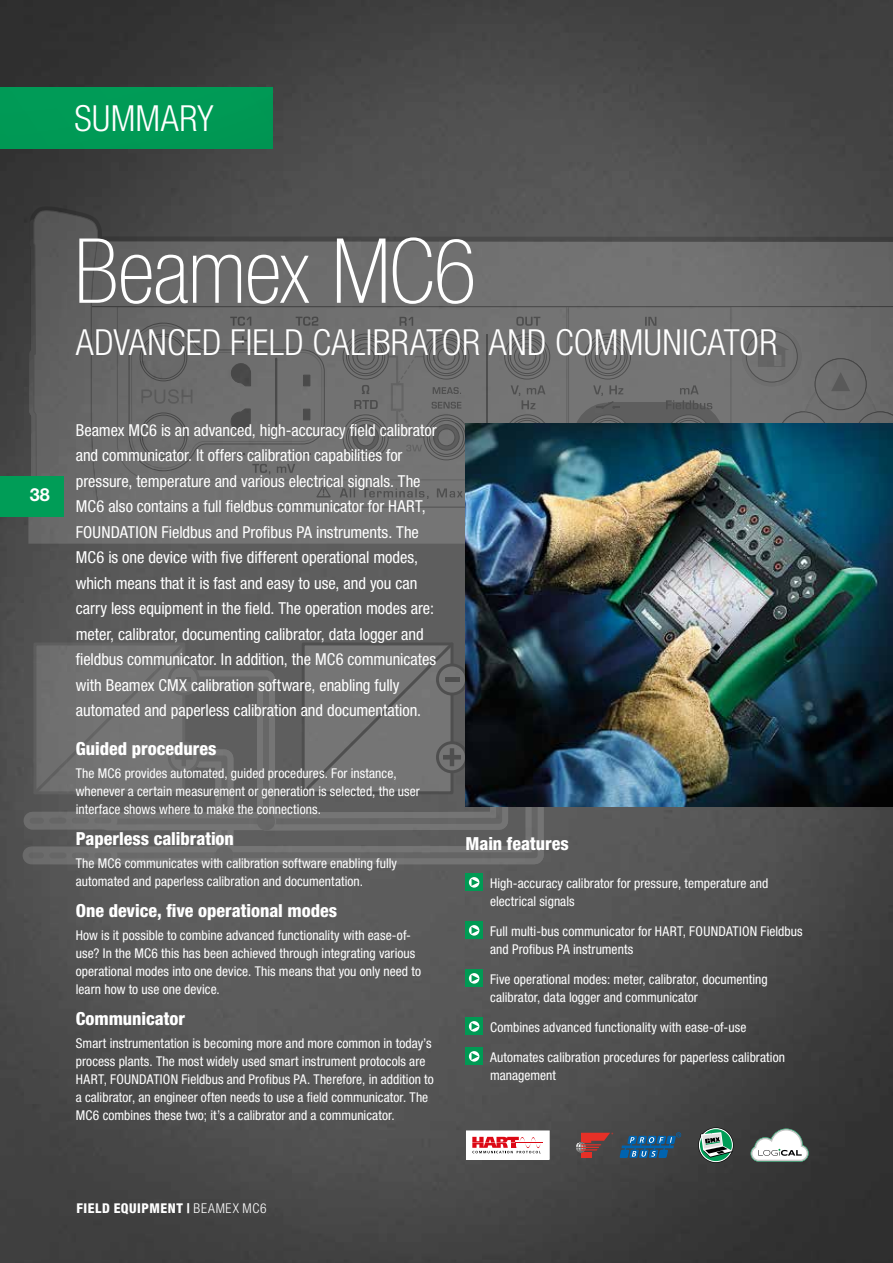
<style>
.page{position:relative;width:893px;height:1263px;background:#fff}
.page>*{position:absolute;margin:0;border:0;box-sizing:border-box;transform-origin:0 0}
.t1{font:100 condensed 90px "Helvetica Neue LT Pro";letter-spacing:-.01em;color:#fff}
.t2{font:300 condensed 36px "Helvetica Neue LT Pro";letter-spacing:.005em;color:#fff}
.t3{font:800 condensed 18px "Helvetica Neue LT Std";color:#fff}
.t4{font:700 18px "Helvetica Neue LT Std";color:#fff}
.t5{font:condensed 16.5px/25.5px "Helvetica Neue LT Std";letter-spacing:-.005em;color:#fff}
.t6{font:condensed 13.5px/18px "Helvetica Neue LT Std";letter-spacing:.005em;color:#fff}
.t7{font:800 condensed 13.5px "Helvetica Neue LT Std";letter-spacing:.04em;color:#fff}
.s1{font-weight:300}
</style>
<div class="page">
<img style="left:0;top:0;width:893px;height:1263px">
<div style="left:131px;top:544px;width:192px;height:321px;background:#5c5c5c"></div>
<svg style="left:21px;top:210px;width:872px;height:334px"></svg>
<svg style="left:182px;top:861px;width:371px;height:4px"></svg>
<div style="left:108px;top:846px;width:116px;height:18px;background:#757575"></div>
<div style="left:32px;top:846px;width:76px;height:18px;background:#707070"></div>
<div style="left:215px;top:846px;width:19px;height:18px;background:#676767;border-radius:50%"></div>
<svg style="left:31px;top:640px;width:862px;height:221px"></svg>
<div style="left:0;top:87px;width:273px;height:61px;background:#009a56"></div>
<img style="left:466px;top:424px;width:427px;height:383px">
<div style="left:466px;top:874px;width:17px;height:17px;background:#009a54"></div>
<svg style="left:469px;top:877px;width:10px;height:11px"></svg>
<div style="left:466px;top:922px;width:17px;height:17px;background:#009a54"></div>
<svg style="left:469px;top:925px;width:10px;height:11px"></svg>
<div style="left:466px;top:970px;width:17px;height:17px;background:#009a54"></div>
<svg style="left:469px;top:973px;width:10px;height:11px"></svg>
<div style="left:466px;top:1018px;width:17px;height:17px;background:#009a54"></div>
<svg style="left:469px;top:1021px;width:10px;height:11px"></svg>
<div style="left:466px;top:1048px;width:17px;height:17px;background:#009a54"></div>
<svg style="left:469px;top:1051px;width:10px;height:11px"></svg>
<div style="left:581px;top:1152px;width:10px;height:5px;background:#e63027"></div>
<svg style="left:576px;top:1133px;width:37px;height:19px"></svg>
<svg style="left:619px;top:1132px;width:62px;height:26px"></svg>
<div style="left:466px;top:1131px;width:83px;height:28px;background:#fff"></div>
<svg style="left:472px;top:1137px;width:71px;height:16px"></svg>
<svg style="left:699px;top:1128px;width:34px;height:34px"></svg>
<div style="left:699px;top:1129px;width:33px;height:32px;background:#009d57;border-radius:50%"></div>
<div style="left:699px;top:1128px;width:34px;height:34px;border:1px solid #fff;border-radius:50%"></div>
<svg style="left:700px;top:1132px;width:32px;height:26px"></svg>
<svg style="left:751px;top:1128px;width:58px;height:34px"></svg>
<div style="left:0;top:476px;width:64px;height:40px;background:#009d57"></div>
<h2 class="t2" style="left:75px;top:98px;width:140px">SUMMARY</h2>
<h1 class="t1" style="left:74px;top:222px;width:404px">Beamex MC6</h1>
<h2 class="t2" style="left:76px;top:322px;width:703px">ADVANCED FIELD CALIBRATOR AND COMMUNICATOR</h2>
<h3 class="t4" style="left:30px;top:483px;width:21px">38</h3>
<p class="t5" style="left:76px;top:417px;width:362px">Beamex MC6 is an advanced, high-accuracy field calibrator and communicator. It offers calibration capabilities for pressure, temperature and various electrical signals. The MC6 also contains a full fieldbus communicator for HART, FOUNDATION Fieldbus and Profibus PA instruments. The MC6 is one device with five different operational modes, which means that it is fast and easy to use, and you can carry less equipment in the field. The operation modes are: meter, calibrator, documenting calibrator, data logger and fieldbus communicator. In addition, the MC6 communicates with Beamex CMX calibration software, enabling fully automated and paperless calibration and documentation.</p>
<h3 class="t3" style="left:76px;top:738px;width:142px">Guided procedures</h3>
<p class="t6" style="left:76px;top:764px;width:346px">The MC6 provides automated, guided procedures. For instance, whenever a certain measurement or generation is selected, the user interface shows where to make the connections.</p>
<h3 class="t3" style="left:76px;top:828px;width:160px">Paperless calibration</h3>
<p class="t6" style="left:76px;top:854px;width:323px">The MC6 communicates with calibration software enabling fully automated and paperless calibration and documentation.</p>
<h3 class="t3" style="left:76px;top:900px;width:263px">One device, five operational modes</h3>
<p class="t6" style="left:76px;top:926px;width:347px">How is it possible to combine advanced functionality with ease-of&shy;use? In the MC6 this has been achieved through integrating various operational modes into one device. This means that you only need to learn how to use one device.</p>
<h3 class="t3" style="left:76px;top:1008px;width:111px">Communicator</h3>
<p class="t6" style="left:76px;top:1034px;width:360px">Smart instrumentation is becoming more and more common in today’s process plants. The most widely used smart instrument protocols are HART, FOUNDATION Fieldbus and Profibus PA. Therefore, in addition to a calibrator, an engineer often needs to use a field communicator. The MC6 combines these two; it’s a calibrator and a communicator.</p>
<h3 class="t3" style="left:466px;top:833px;width:105px">Main features</h3>
<p class="t6" style="left:490px;top:874px;width:280px">High-accuracy calibrator for pressure, temperature and electrical signals</p>
<p class="t6" style="left:490px;top:922px;width:314px">Full multi-bus communicator for HART, FOUNDATION Fieldbus and Profibus PA instruments</p>
<p class="t6" style="left:490px;top:970px;width:279px">Five operational modes: meter, calibrator, documenting calibrator, data logger and communicator</p>
<p class="t6" style="left:490px;top:1018px;width:258px">Combines advanced functionality with ease-of-use</p>
<p class="t6" style="left:490px;top:1048px;width:296px">Automates calibration procedures for paperless calibration management</p>
<p class="t7" style="left:77px;top:1200px;width:192px">FIELD EQUIPMENT | <span class="s1">BEAMEX MC6</span></p>
</div>
